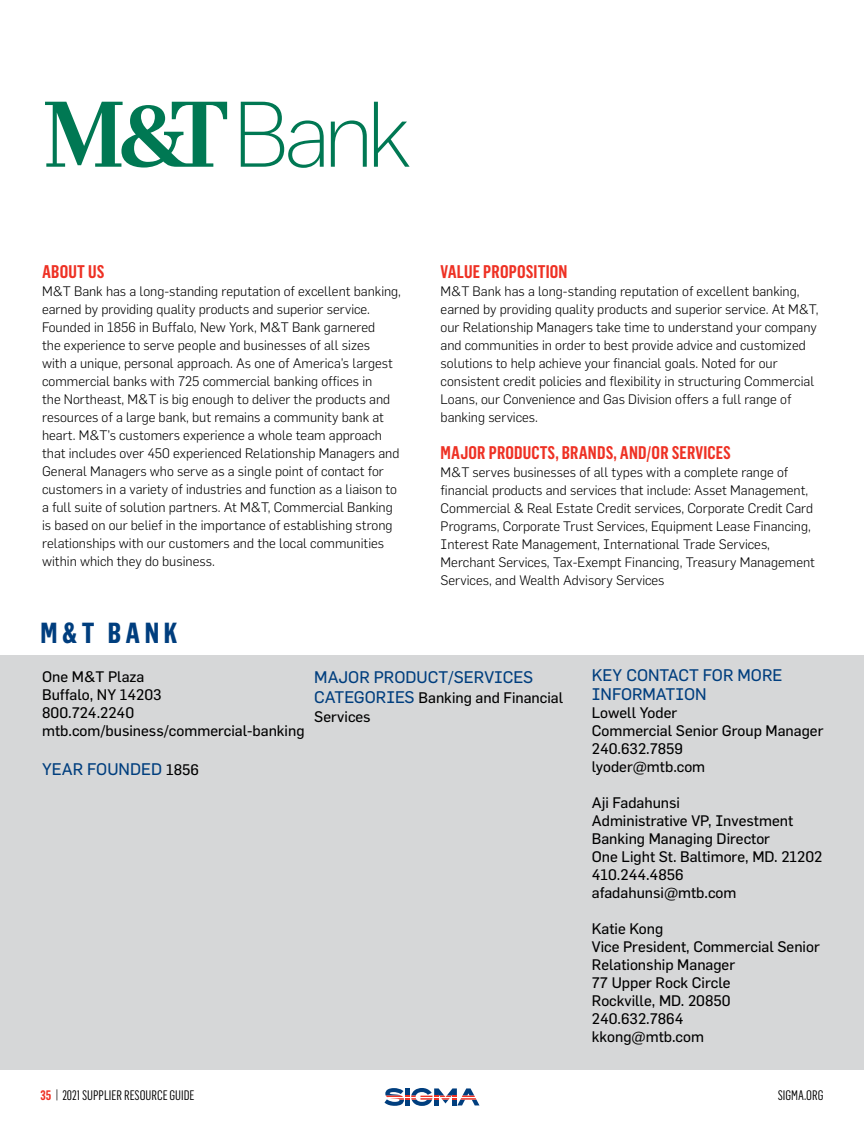
<style>
.page{position:relative;width:864px;height:1134px;background:#fff}
.page>*{position:absolute;margin:0;border:0;box-sizing:border-box;transform-origin:0 0}
.t1{font:700 28.5px "Flama Condensed";color:#003e7e}
.t2{font:600 18px "Flama Condensed";letter-spacing:.01em;color:#ee3124}
.t3{font:16.5px/19.5px "Flama Basic";color:#003e7e}
.t4{font:15px/18px "Flama Basic";color:#000}
.t5{font:300 13.5px/18px "Flama";color:#000}
.t6{font:13.5px "Flama Condensed";color:#000}
.s1{font-size:15px;color:#000}
.s2{font-size:16.5px;color:#003e7e}
.s3{font-weight:600;color:#ee3124}
</style>
<div class="page">
<svg style="left:384px;top:1088px;width:96px;height:18px"></svg>
<div style="left:0;top:655px;width:864px;height:414px;background:#d6d7d8"></div>
<svg style="left:241px;top:102px;width:83px;height:66px"></svg>
<svg style="left:331px;top:120px;width:36px;height:47px"></svg>
<svg style="left:374px;top:102px;width:36px;height:65px"></svg>
<svg style="left:45px;top:102px;width:182px;height:66px"></svg>
<h2 class="t2" style="left:42px;top:260px;width:64px">ABOUT US</h2>
<p class="t5" style="left:42px;top:282px;width:361px">M&amp;T Bank has a long-standing reputation of excellent banking, earned by providing quality products and superior service.<br>Founded in 1856 in Buffalo, New York, M&amp;T Bank garnered<br>the experience to serve people and businesses of all sizes<br>with a unique, personal approach. As one of America’s largest commercial banks with 725 commercial banking offices in<br>the Northeast, M&amp;T is big enough to deliver the products and resources of a large bank, but remains a community bank at heart. M&amp;T’s customers experience a whole team approach that includes over 450 experienced Relationship Managers and General Managers who serve as a single point of contact for customers in a variety of industries and function as a liaison to a full suite of solution partners. At M&amp;T, Commercial Banking is based on our belief in the importance of establishing strong relationships with our customers and the local communities within which they do business.</p>
<h1 class="t1" style="left:41px;top:615px;width:138px">M&amp;T BANK</h1>
<h2 class="t2" style="left:441px;top:260px;width:128px">VALUE PROPOSITION</h2>
<p class="t5" style="left:441px;top:282px;width:379px">M&amp;T Bank has a long-standing reputation of excellent banking, earned by providing quality products and superior service. At M&amp;T, our Relationship Managers take time to understand your company and communities in order to best provide advice and customized solutions to help achieve your financial goals. Noted for our consistent credit policies and flexibility in structuring Commercial Loans, our Convenience and Gas Division offers a full range of banking services.</p>
<h2 class="t2" style="left:441px;top:442px;width:292px">MAJOR PRODUCTS, BRANDS, AND/OR SERVICES</h2>
<p class="t5" style="left:441px;top:463px;width:376px">M&amp;T serves businesses of all types with a complete range of financial products and services that include: Asset Management, Commercial &amp; Real Estate Credit services, Corporate Credit Card Programs, Corporate Trust Services, Equipment Lease Financing, Interest Rate Management, International Trade Services, Merchant Services, Tax-Exempt Financing, Treasury Management Services, and Wealth Advisory Services</p>
<p class="t4" style="left:42px;top:667px;width:264px">One M&amp;T Plaza<br>Buffalo, NY 14203<br>800.724.2240 mtb.com/business/commercial-banking</p>
<p class="t3" style="left:42px;top:759px;width:158px">YEAR FOUNDED <span class="s1">1856</span></p>
<p class="t3" style="left:314px;top:667px;width:220px">MAJOR PRODUCT/SERVICES</p>
<p class="t4" style="left:314px;top:687px;width:250px;line-height:19.5px"><span class="s2">CATEGORIES</span> Banking and Financial<br>Services</p>
<p class="t3" style="left:592px;top:665px;width:192px">KEY CONTACT FOR MORE<br>INFORMATION</p>
<p class="t4" style="left:592px;top:704px;width:233px">Lowell Yoder<br>Commercial Senior Group Manager<br>240.632.7859<br>lyoder@mtb.com</p>
<p class="t4" style="left:592px;top:794px;width:232px">Aji Fadahunsi<br>Administrative VP, Investment<br>Banking Managing Director<br>One Light St. Baltimore, MD. 21202<br>410.244.4856 afadahunsi@mtb.com</p>
<p class="t4" style="left:592px;top:920px;width:229px">Katie Kong<br>Vice President, Commercial Senior<br>Relationship Manager<br>77 Upper Rock Circle<br>Rockville, MD. 20850<br>240.632.7864<br>kkong@mtb.com</p>
<p class="t6" style="left:40px;top:1087px;width:156px"><span class="s3">35</span> | 2021 SUPPLIER RESOURCE GUIDE</p>
<p class="t6" style="left:778px;top:1087px;width:47px">SIGMA.ORG</p>
</div>
